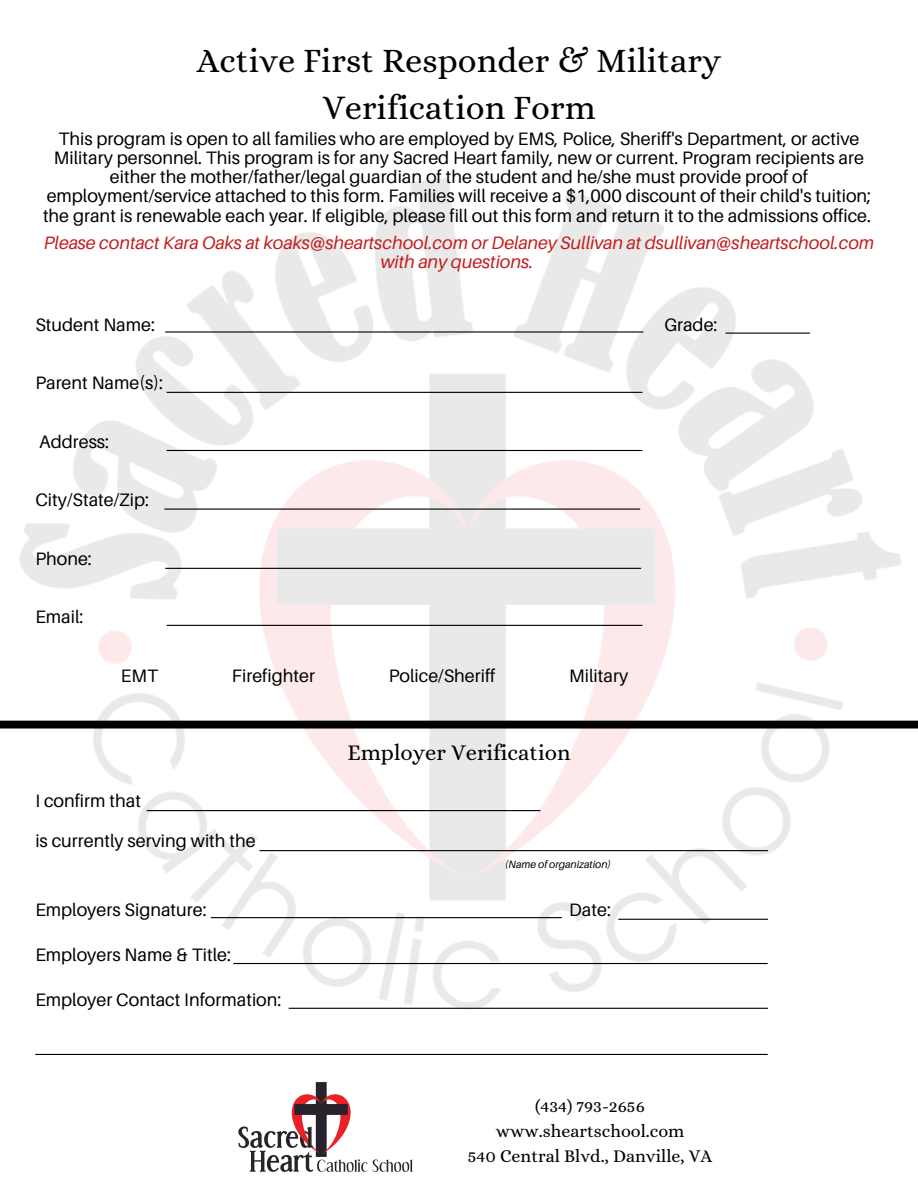
<style>
.page{position:relative;width:918px;height:1188px;background:#fff}
.page>*{position:absolute;margin:0;border:0;box-sizing:border-box;transform-origin:0 0}
.t1{font:34.5px/47.2px "Alice";color:#000;text-align:center}
.t2{font:22.5px "Alice";color:#000}
.t3{font:18px/19.2px "Aileron";color:#000}
.t4{font:italic 18px/19.2px "Aileron";color:#c41c1c;text-align:center}
.t5{font:18px/24.8px "Alice";color:#000;text-align:center}
.t6{font:italic 10.5px "Aileron";color:#000}
</style>
<div class="page">
<img style="left:3px;top:178px;width:914px;height:831px">
<hr style="left:165px;top:331px;width:478px;height:2px;background:#000">
<hr style="left:167px;top:392px;width:475px;height:1px;background:#000">
<hr style="left:167px;top:450px;width:475px;height:1px;background:#000">
<hr style="left:164px;top:509px;width:476px;height:1px;background:#000">
<hr style="left:165px;top:568px;width:476px;height:1px;background:#000">
<hr style="left:167px;top:625px;width:475px;height:1px;background:#000">
<hr style="left:726px;top:333px;width:84px;height:1px;background:#000">
<hr style="left:147px;top:810px;width:393px;height:1px;background:#000">
<hr style="left:259px;top:850px;width:509px;height:1px;background:#000">
<hr style="left:211px;top:917px;width:351px;height:1px;background:#000">
<hr style="left:233px;top:963px;width:535px;height:1px;background:#000">
<hr style="left:618px;top:919px;width:150px;height:1px;background:#000">
<hr style="left:289px;top:1008px;width:479px;height:1px;background:#000">
<hr style="left:35px;top:1054px;width:733px;height:1px;background:#000">
<div style="left:0;top:721px;width:918px;height:8px;background:#000"></div>
<img style="left:238px;top:1082px;width:175px;height:90px">
<h1 class="t1" style="left:197px;top:37px;width:526px">Active First Responder &amp; Military<br>Verification Form</h1>
<p class="t3" style="left:43px;top:129px;width:830px;text-align:center">This program is open to all families who are employed by EMS, Police, Sheriff's Department, or active Military personnel. This program is for any Sacred Heart family, new or current. Program recipients are either the mother/father/legal guardian of the student and he/she must provide proof of employment/service attached to this form. Families will receive a $1,000 discount of their child's tuition; the grant is renewable each year. If eligible, please fill out this form and return it to the admissions office.</p>
<p class="t4" style="left:44px;top:233px;width:832px">Please contact Kara Oaks at koaks@sheartschool.com or Delaney Sullivan at dsullivan@sheartschool.com with any questions.</p>
<p class="t3" style="left:35px;top:315px;width:121px">Student Name:</p>
<p class="t3" style="left:664px;top:315px;width:55px">Grade:</p>
<p class="t3" style="left:35px;top:373px;width:129px">Parent Name(s):</p>
<p class="t3" style="left:39px;top:432px;width:71px">Address:</p>
<p class="t3" style="left:35px;top:490px;width:115px">City/State/Zip:</p>
<p class="t3" style="left:35px;top:549px;width:58px">Phone:</p>
<p class="t3" style="left:35px;top:607px;width:50px">Email:</p>
<p class="t3" style="left:121px;top:666px;width:39px">EMT</p>
<p class="t3" style="left:232px;top:666px;width:85px">Firefighter</p>
<p class="t3" style="left:389px;top:666px;width:108px">Police/Sheriff</p>
<p class="t3" style="left:569px;top:666px;width:60px">Military</p>
<p class="t2" style="left:347px;top:740px;width:225px">Employer Verification</p>
<p class="t3" style="left:35px;top:781px;width:222px;line-height:39.3px">I confirm that<br>is currently serving with the</p>
<p class="t3" style="left:35px;top:900px;width:173px">Employers Signature:</p>
<p class="t3" style="left:35px;top:945px;width:197px">Employers Name &amp; Title:</p>
<p class="t3" style="left:35px;top:990px;width:248px">Employer Contact Information:</p>
<p class="t6" style="left:505px;top:858px;width:107px">(Name of organization)</p>
<p class="t3" style="left:569px;top:900px;width:43px">Date:</p>
<p class="t5" style="left:468px;top:1094px;width:246px">(434) 793-2656 www.sheartschool.com<br>540 Central Blvd., Danville, VA</p>
</div>
